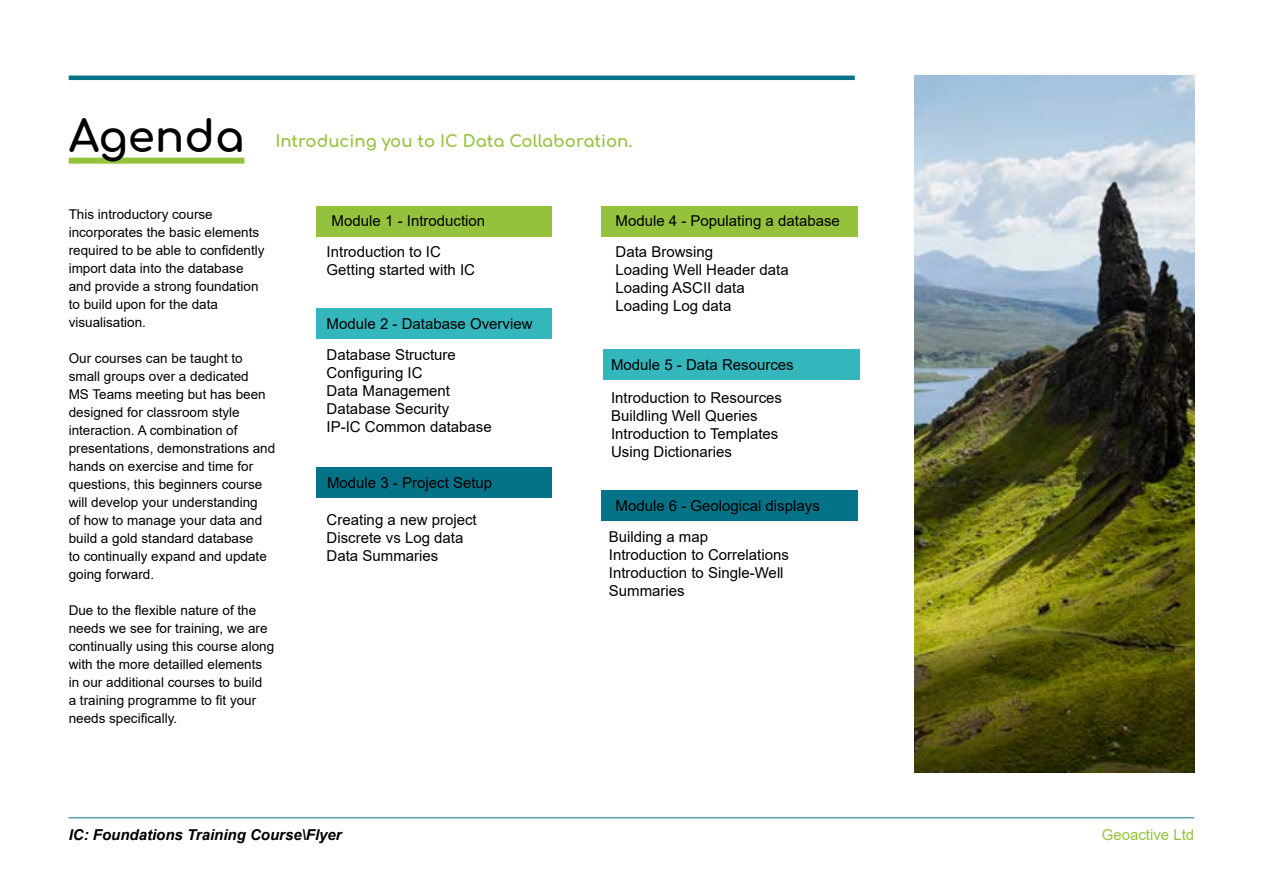
<style>
.page{position:relative;width:1263px;height:893px;background:#fff}
.page>*{position:absolute;margin:0;border:0;box-sizing:border-box;transform-origin:0 0}
.t1{font:700 43.5px "Comfortaa";color:#000}
.t2{font:700 16.5px "Comfortaa";color:#95c23d}
.t3{font:15px/18px "Arial";color:#000}
.t4{font:italic 700 15px "Arial";color:#000}
.t5{font:15px "Arial";color:#95c23d}
.t6{font:13.5px/18px "Arial";color:#000}
</style>
<div class="page">
<hr style="left:69px;top:817px;width:1125px;height:1px;background:#047387">
<div style="left:601px;top:206px;width:256px;height:30px;background:#95c23d"></div>
<div style="left:604px;top:349px;width:256px;height:31px;background:#34b7bc"></div>
<div style="left:601px;top:490px;width:256px;height:30px;background:#047387"></div>
<div style="left:317px;top:468px;width:235px;height:30px;background:#047387"></div>
<div style="left:317px;top:308px;width:235px;height:30px;background:#34b7bc"></div>
<img style="left:914px;top:76px;width:280px;height:697px">
<div style="left:69px;top:158px;width:175px;height:6px;background:#95c23d"></div>
<hr style="left:69px;top:76px;width:786px;height:4px;background:#047387">
<div style="left:317px;top:206px;width:235px;height:30px;background:#95c23d"></div>
<h1 class="t1" style="left:69px;top:97px;width:177px">Agenda</h1>
<p class="t2" style="left:275px;top:126px;width:359px">Introducing you to IC Data Collaboration.</p>
<p class="t6" style="left:69px;top:205px;width:197px">This introductory course incorporates the basic elements required to be able to confidently import data into the database and provide a strong foundation to build upon for the data visualisation.</p>
<p class="t6" style="left:69px;top:349px;width:208px">Our courses can be taught to small groups over a dedicated<br>MS Teams meeting but has been designed for classroom style interaction. A combination of presentations, demonstrations and hands on exercise and time for questions, this beginners course will develop your understanding<br>of how to manage your data and build a gold standard database<br>to continually expand and update going forward.</p>
<p class="t6" style="left:69px;top:601px;width:207px">Due to the flexible nature of the needs we see for training, we are continually using this course along with the more detailled elements in our additional courses to build<br>a training programme to fit your needs specifically.</p>
<p class="t3" style="left:331px;top:212px;width:155px">Module 1 - Introduction</p>
<p class="t3" style="left:615px;top:212px;width:226px">Module 4 - Populating a database</p>
<p class="t3" style="left:327px;top:242px;width:150px">Introduction to IC<br>Getting started with IC</p>
<p class="t3" style="left:615px;top:242px;width:175px">Data Browsing<br>Loading Well Header data<br>Loading ASCII data<br>Loading Log data</p>
<p class="t3" style="left:327px;top:346px;width:167px">Database Structure<br>Configuring IC<br>Data Management<br>Database Security<br>IP-IC Common database</p>
<p class="t3" style="left:327px;top:314px;width:207px">Module 2 - Database Overview</p>
<p class="t3" style="left:611px;top:356px;width:184px">Module 5 - Data Resources</p>
<p class="t3" style="left:611px;top:388px;width:172px">Introduction to Resources<br>Buildling Well Queries<br>Introduction to Templates<br>Using Dictionaries</p>
<p class="t3" style="left:327px;top:474px;width:167px">Module 3 - Project Setup</p>
<p class="t3" style="left:327px;top:511px;width:152px">Creating a new project<br>Discrete vs Log data<br>Data Summaries</p>
<p class="t3" style="left:615px;top:496px;width:206px">Module 6 - Geological displays</p>
<p class="t3" style="left:609px;top:528px;width:182px">Building a map<br>Introduction to Correlations<br>Introduction to Single-Well<br>Summaries</p>
<p class="t4" style="left:69px;top:824px;width:275px">IC: Foundations Training Course\Flyer</p>
<p class="t5" style="left:1102px;top:824px;width:94px">Geoactive Ltd</p>
</div>
